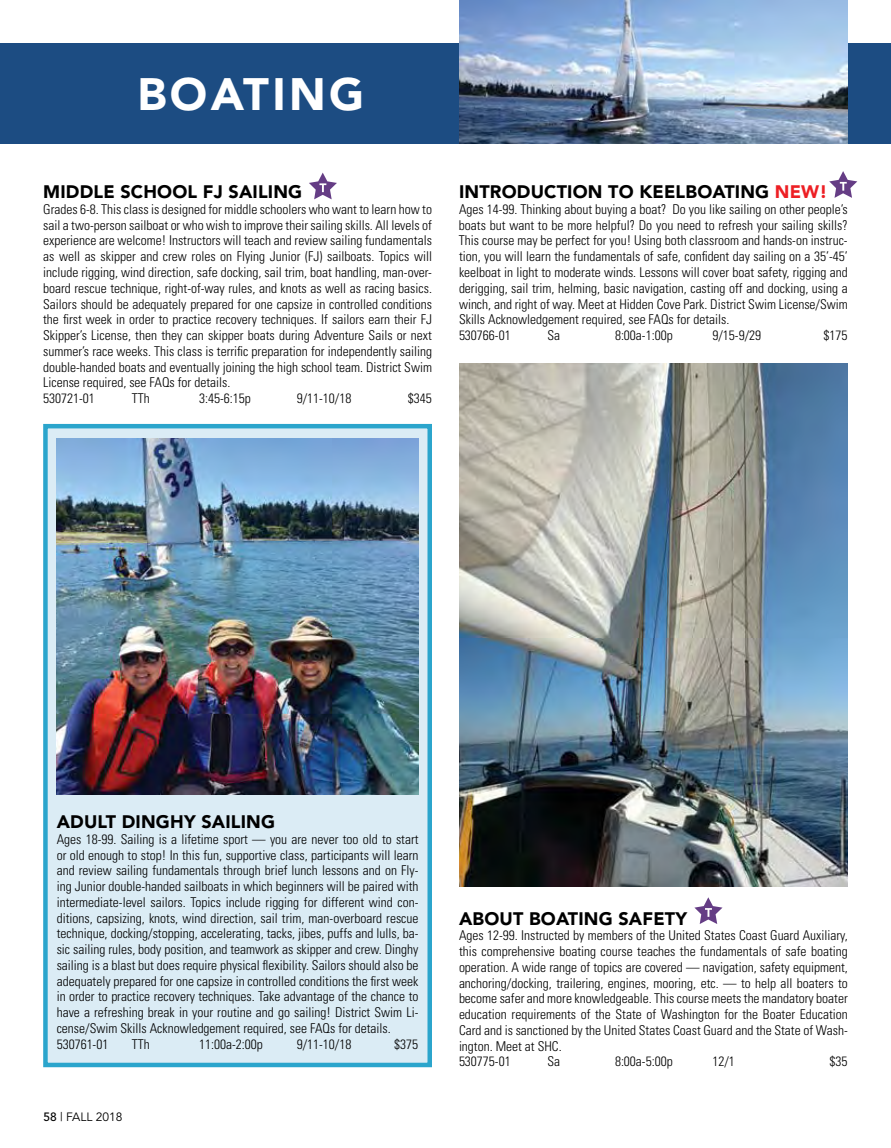
<style>
.page{position:relative;width:891px;height:1148px;background:#fff}
.page>*{position:absolute;margin:0;border:0;box-sizing:border-box;transform-origin:0 0}
.t1{font:900 45px "Avenir";letter-spacing:.075em;color:#fff}
.t2{font:900 18px "Avenir";letter-spacing:.01em;color:#000}
.t3{font:300 condensed 13.5px/15.8px "Univers";color:#000}
.t4{font:12px "Avenir";color:#000}
.s1{color:#ed1f24}
.s2{font-weight:500}
</style>
<div class="page">
<div style="left:0;top:43px;width:891px;height:101px;background:#1c4c82"></div>
<div style="left:43px;top:424px;width:389px;height:643px;background:#dbecf5;border:4px solid #2ba5cc"></div>
<img style="left:459px;top:0;width:389px;height:144px">
<img style="left:57px;top:439px;width:361px;height:355px">
<img style="left:459px;top:363px;width:389px;height:523px">
<svg style="left:309px;top:173px;width:28px;height:26px"></svg>
<svg style="left:694px;top:897px;width:29px;height:27px"></svg>
<svg style="left:829px;top:171px;width:28px;height:27px"></svg>
<h1 class="t1" style="left:137px;top:67px;width:228px">BOATING</h1>
<h2 class="t2" style="left:43px;top:181px;width:261px">MIDDLE SCHOOL FJ SAILING</h2>
<p class="t3" style="left:43px;top:201px;width:390px">Grades 6-8. This class is designed for middle schoolers who want to learn how to sail a two-person sailboat or who wish to improve their sailing skills. All levels of experience are welcome! Instructors will teach and review sailing fundamentals as well as skipper and crew roles on Flying Junior (FJ) sailboats. Topics will include rigging, wind direction, safe docking, sail trim, boat handling, man-over&shy;board rescue technique, right-of-way rules, and knots as well as racing basics.<br>Sailors should be adequately prepared for one capsize in controlled conditions the first week in order to practice recovery techniques. If sailors earn their FJ Skipper’s License, then they can skipper boats during Adventure Sails or next summer’s race weeks. This class is terrific preparation for independently sailing double-handed boats and eventually joining the high school team. District Swim License required, see FAQs for details.<br>530721-01</p>
<p class="t3" style="left:132px;top:390px;width:19px">TTh</p>
<p class="t3" style="left:199px;top:390px;width:53px">3:45-6:15p</p>
<p class="t3" style="left:297px;top:390px;width:56px">9/11-10/18</p>
<p class="t3" style="left:408px;top:390px;width:25px">$345</p>
<h2 class="t2" style="left:459px;top:181px;width:370px">INTRODUCTION TO KEELBOATING <span class="s1">NEW!</span></h2>
<p class="t3" style="left:459px;top:201px;width:390px">Ages 14-99. Thinking about buying a boat? Do you like sailing on other people’s boats but want to be more helpful? Do you need to refresh your sailing skills?<br>This course may be perfect for you! Using both classroom and hands-on instruc&shy;tion, you will learn the fundamentals of safe, confident day sailing on a 35’-45’ keelboat in light to moderate winds. Lessons will cover boat safety, rigging and derigging, sail trim, helming, basic navigation, casting off and docking, using a winch, and right of way. Meet at Hidden Cove Park. District Swim License/Swim Skills Acknowledgement required, see FAQs for details.<br>530766-01</p>
<p class="t3" style="left:548px;top:327px;width:14px">Sa</p>
<p class="t3" style="left:615px;top:327px;width:59px">8:00a-1:00p</p>
<p class="t3" style="left:713px;top:327px;width:50px">9/15-9/29</p>
<p class="t3" style="left:824px;top:327px;width:25px">$175</p>
<h2 class="t2" style="left:57px;top:810px;width:220px">ADULT DINGHY SAILING</h2>
<p class="t3" style="left:57px;top:831px;width:363px">Ages 18-99. Sailing is a lifetime sport — you are never too old to start or old enough to stop! In this fun, supportive class, participants will learn and review sailing fundamentals through brief lunch lessons and on Fly&shy;ing Junior double-handed sailboats in which beginners will be paired with intermediate-level sailors. Topics include rigging for different wind con&shy;ditions, capsizing, knots, wind direction, sail trim, man-overboard rescue technique, docking/stopping, accelerating, tacks, jibes, puffs and lulls, ba&shy;sic sailing rules, body position, and teamwork as skipper and crew. Dinghy sailing is a blast but does require physical flexibility. Sailors should also be adequately prepared for one capsize in controlled conditions the first week in order to practice recovery techniques. Take advantage of the chance to have a refreshing break in your routine and go sailing! District Swim Li&shy;cense/Swim Skills Acknowledgement required, see FAQs for details.<br>530761-01</p>
<p class="t3" style="left:132px;top:1035px;width:19px">TTh</p>
<p class="t3" style="left:199px;top:1035px;width:65px">11:00a-2:00p</p>
<p class="t3" style="left:297px;top:1035px;width:56px">9/11-10/18</p>
<p class="t3" style="left:394px;top:1035px;width:25px">$375</p>
<p class="t4" style="left:44px;top:1109px;width:80px"><span class="s2">58</span> | FALL 2018</p>
<h2 class="t2" style="left:459px;top:907px;width:230px">ABOUT BOATING SAFETY</h2>
<p class="t3" style="left:459px;top:927px;width:390px">Ages 12-99. Instructed by members of the United States Coast Guard Auxiliary, this comprehensive boating course teaches the fundamentals of safe boating operation. A wide range of topics are covered — navigation, safety equipment, anchoring/docking, trailering, engines, mooring, etc. — to help all boaters to become safer and more knowledgeable. This course meets the mandatory boater education requirements of the State of Washington for the Boater Education Card and is sanctioned by the United States Coast Guard and the State of Wash&shy;ington. Meet at SHC.<br>530775-01</p>
<p class="t3" style="left:548px;top:1053px;width:14px">Sa</p>
<p class="t3" style="left:615px;top:1053px;width:59px">8:00a-5:00p</p>
<p class="t3" style="left:713px;top:1053px;width:24px">12/1</p>
<p class="t3" style="left:830px;top:1053px;width:19px">$35</p>
</div>
